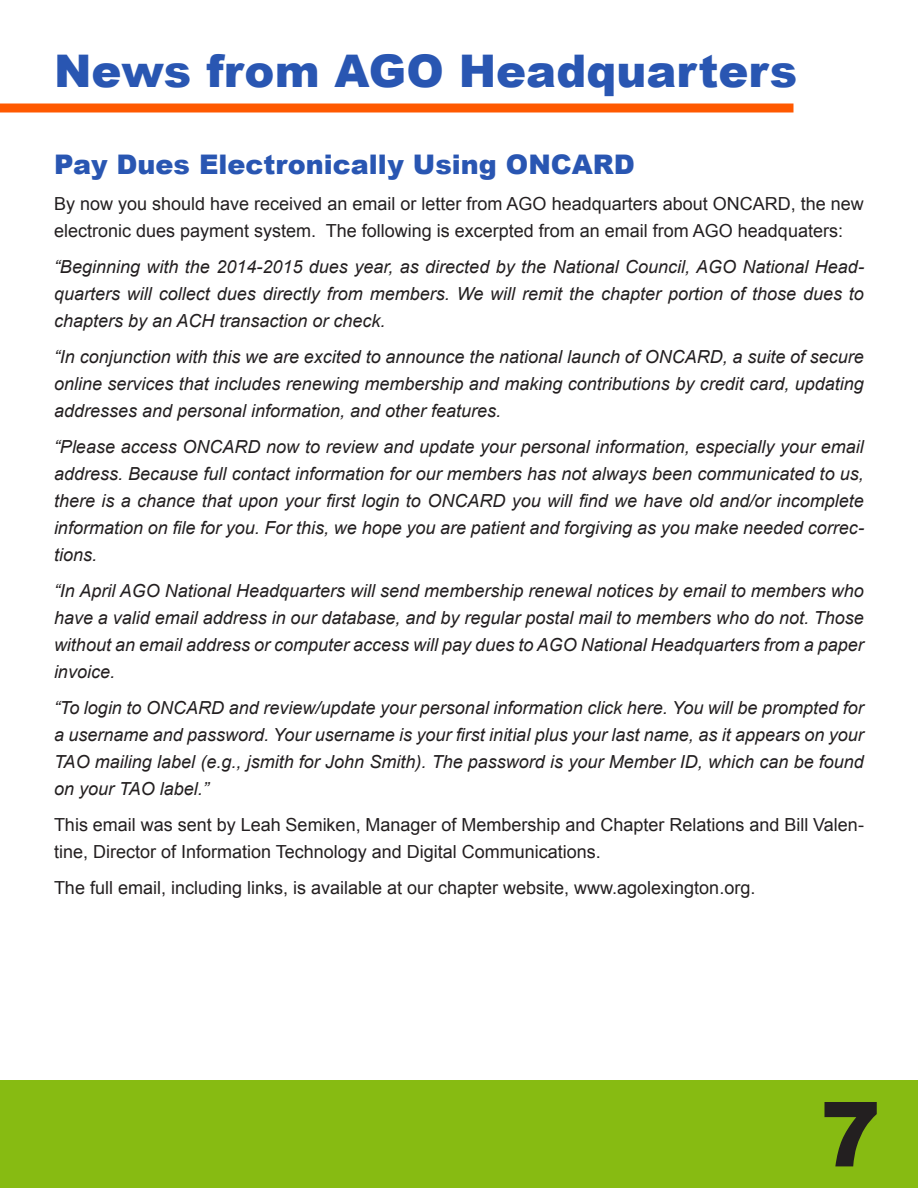
<style>
.page{position:relative;width:918px;height:1188px;background:#fff}
.page>*{position:absolute;margin:0;border:0;box-sizing:border-box;transform-origin:0 0}
.t1{font:900 90px "Arial";color:#231f20}
.t2{font:900 45px "Arial";color:#2956b2}
.t3{font:900 27px "Arial";color:#2956b2}
.t4{font:italic 18px/27px "Arial";color:#231f20;text-align:justify}
.t5{font:18px/27px "Arial";color:#231f20}
</style>
<div class="page">
<div style="left:0;top:1080px;width:918px;height:108px;background:#87bb12"></div>
<div style="left:0;top:104px;width:794px;height:8px;background:#ff5900"></div>
<p class="t2" style="left:54px;top:38px;width:745px">News from AGO Headquarters</p>
<p class="t3" style="left:54px;top:145px;width:582px">Pay Dues Electronically Using ONCARD</p>
<p class="t5" style="left:54px;top:190px;width:811px">By now you should have received an email or letter from AGO headquarters about ONCARD, the new electronic dues payment system. The following is excerpted from an email from AGO headquaters:</p>
<p class="t4" style="left:54px;top:253px;width:812px">“Beginning with the 2014-2015 dues year, as directed by the National Council, AGO National Head&shy;quarters will collect dues directly from members. We will remit the chapter portion of those dues to chapters by an ACH transaction or check.</p>
<p class="t4" style="left:54px;top:343px;width:811px">“In conjunction with this we are excited to announce the national launch of ONCARD, a suite of secure online services that includes renewing membership and making contributions by credit card, updating addresses and personal information, and other features.</p>
<p class="t4" style="left:54px;top:433px;width:812px">“Please access ONCARD now to review and update your personal information, especially your email address. Because full contact information for our members has not always been communicated to us, there is a chance that upon your first login to ONCARD you will find we have old and/or incomplete information on file for you. For this, we hope you are patient and forgiving as you make needed correc&shy;tions.</p>
<p class="t4" style="left:54px;top:577px;width:811px">“In April AGO National Headquarters will send membership renewal notices by email to members who have a valid email address in our database, and by regular postal mail to members who do not. Those without an email address or computer access will pay dues to AGO National Headquarters from a paper invoice.</p>
<p class="t4" style="left:54px;top:694px;width:811px">“To login to ONCARD and review/update your personal information click here. You will be prompted for a username and password. Your username is your first initial plus your last name, as it appears on your TAO mailing label (e.g., jsmith for John Smith). The password is your Member ID, which can be found on your TAO label.”</p>
<p class="t5" style="left:54px;top:811px;width:811px">This email was sent by Leah Semiken, Manager of Membership and Chapter Relations and Bill Valen&shy;tine, Director of Information Technology and Digital Communications.</p>
<p class="t5" style="left:54px;top:874px;width:703px">The full email, including links, is available at our chapter website, www.agolexington.org.</p>
<p class="t1" style="left:820px;top:1069px;width:62px">7</p>
</div>
